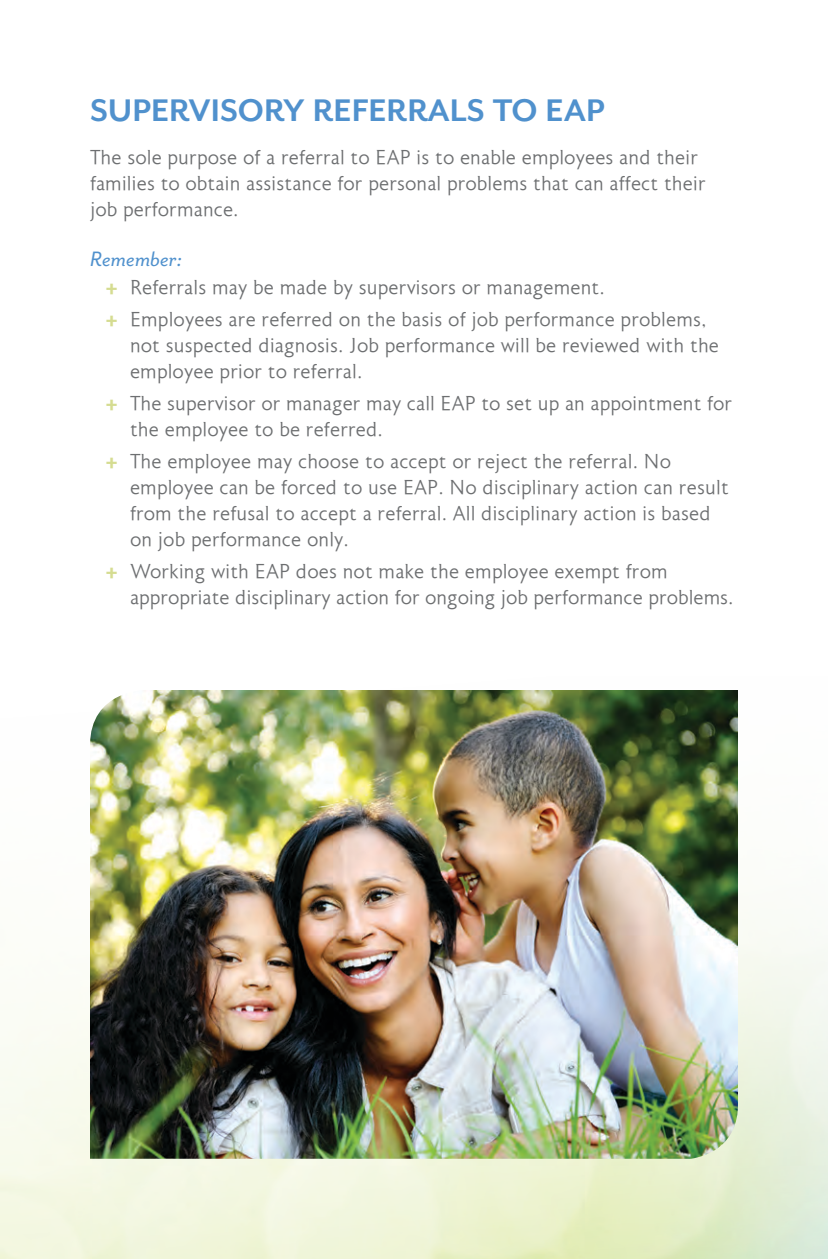
<style>
.page{position:relative;width:828px;height:1260px;background:#fff}
.page>*{position:absolute;margin:0;border:0;box-sizing:border-box;transform-origin:0 0}
.t1{font:700 36px "Mr Eaves San OT";color:#5091cd}
.t2{font:italic 24px "Mr Eaves San OT";color:#5091cd}
.t3{font:300 20px/26px "Astoria";color:#6d6f71}
.s1{font-weight:700;color:#d5dc91}
</style>
<div class="page">
<img style="left:90px;top:690px;width:648px;height:469px">
<p class="t1" style="left:90px;top:90px;width:516px">SUPERVISORY REFERRALS TO EAP</p>
<p class="t3" style="left:90px;top:145px;width:617px">The sole purpose of a referral to EAP is to enable employees and their families to obtain assistance for personal problems that can affect their job performance.</p>
<p class="t2" style="left:90px;top:246px;width:94px">Remember:</p>
<p class="t3" style="left:106px;top:275px;width:500px"><span class="s1">+</span> Referrals may be made by supervisors or management.</p>
<p class="t3" style="left:130px;top:307px;width:591px;text-indent:-24px"><span class="s1">+</span> Employees are referred on the basis of job performance problems, not suspected diagnosis. Job performance will be reviewed with the employee prior to referral.</p>
<p class="t3" style="left:130px;top:391px;width:604px;text-indent:-24px"><span class="s1">+</span> The supervisor or manager may call EAP to set up an appointment for the employee to be referred.</p>
<p class="t3" style="left:130px;top:449px;width:600px;text-indent:-24px"><span class="s1">+</span> The employee may choose to accept or reject the referral. No employee can be forced to use EAP. No disciplinary action can result from the refusal to accept a referral. All disciplinary action is based on job performance only.</p>
<p class="t3" style="left:130px;top:559px;width:605px;text-indent:-24px"><span class="s1">+</span> Working with EAP does not make the employee exempt from appropriate disciplinary action for ongoing job performance problems.</p>
</div>
